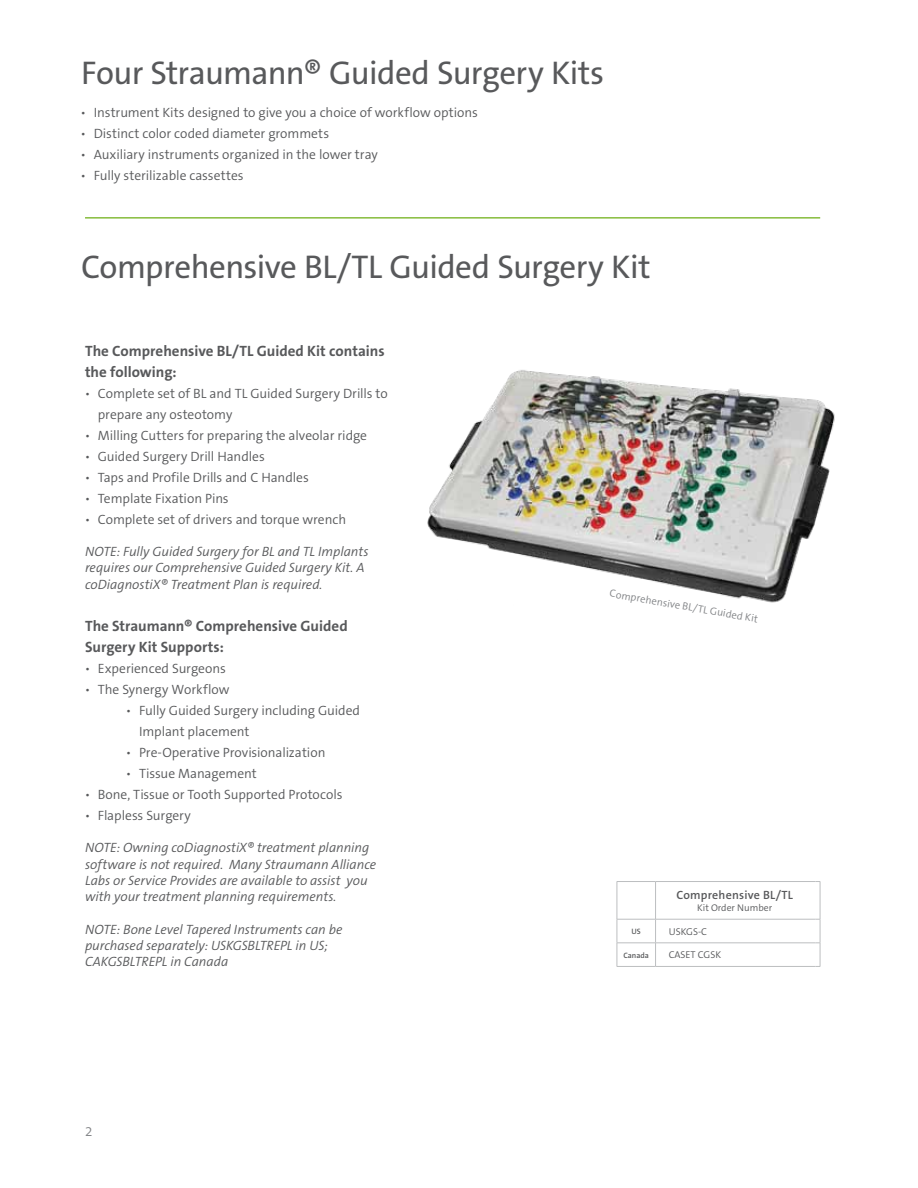
<style>
.page{position:relative;width:918px;height:1188px;background:#fff}
.page>*{position:absolute;margin:0;border:0;box-sizing:border-box;transform-origin:0 0}
.t1{font:33px "The Sans LP5 Plain";letter-spacing:-.015em;color:#58595b}
.t2{font:15px/21px "The Sans LP7 Bld";color:#58595b}
.t3{font:13.5px/21px "The Sans LP4 Se Lig";letter-spacing:-.005em;color:#58595b}
.t4{font:italic 300 13.5px/16.2px "The Sans B W4";letter-spacing:-.005em;color:#58595b}
.t5{font:300 13.5px "The Sans B W4";color:#808285}
.t6{font:600 12px "The Sans B W6";letter-spacing:.02em;color:#58595b}
.t7{font:300 10.5px "The Sans B W4";color:#808285}
.t8{font:9.9px "The Sans LP4 Se Lig";color:#58595b}
.t9{font:300 9.75px "The Sans B W4";color:#58595b}
.t10{font:600 7.8px "The Sans B W6";color:#58595b}
</style>
<div class="page">
<img style="left:427px;top:370px;width:408px;height:233px">
<hr style="left:85px;top:217px;width:735px;height:2px;background:#85bc3c">
<hr style="left:617px;top:881px;width:39px;height:1px;background:#bcbec0">
<hr style="left:617px;top:882px;width:1px;height:37px;background:#bcbec0">
<hr style="left:617px;top:919px;width:39px;height:1px;background:#bcbec0">
<svg style="left:617px;top:919px;width:1px;height:47px"></svg>
<hr style="left:617px;top:966px;width:39px;height:1px;background:#bcbec0">
<hr style="left:617px;top:943px;width:39px;height:1px;background:#bcbec0">
<svg style="left:655px;top:881px;width:166px;height:86px"></svg>
<h1 class="t1" style="left:81px;top:52px;width:525px">Four Straumann® Guided Surgery Kits</h1>
<p class="t3" style="left:81px;top:102px;width:399px">ѹ Instrument Kits designed to give you a choice of workflow options ѹ Distinct color coded diameter grommets<br>ѹ Auxiliary instruments organized in the lower tray<br>ѹ Fully sterilizable cassettes</p>
<h1 class="t1" style="left:81px;top:246px;width:571px">Comprehensive BL/TL Guided Surgery Kit</h1>
<p class="t2" style="left:85px;top:340px;width:301px">The Comprehensive BL/TL Guided Kit contains the following:</p>
<p class="t3" style="left:85px;top:383px;width:304px">ѹ Complete set of BL and TL Guided Surgery Drills to</p>
<p class="t3" style="left:98px;top:404px;width:136px">prepare any osteotomy</p>
<p class="t3" style="left:85px;top:425px;width:284px">ѹ Milling Cutters for preparing the alveolar ridge</p>
<p class="t3" style="left:85px;top:446px;width:181px">ѹ Guided Surgery Drill Handles</p>
<p class="t3" style="left:85px;top:467px;width:225px">ѹ Taps and Profile Drills and C Handles</p>
<p class="t3" style="left:85px;top:488px;width:145px">ѹ Template Fixation Pins</p>
<p class="t3" style="left:85px;top:509px;width:263px">ѹ Complete set of drivers and torque wrench</p>
<p class="t4" style="left:85px;top:544px;width:285px">NOTE: Fully Guided Surgery for BL and TL Implants requires our Comprehensive Guided Surgery Kit. A coDiagnostiX® Treatment Plan is required.</p>
<p class="t2" style="left:85px;top:615px;width:264px">The Straumann® Comprehensive Guided<br>Surgery Kit Supports:</p>
<p class="t3" style="left:85px;top:658px;width:142px">ѹ Experienced Surgeons</p>
<p class="t3" style="left:85px;top:679px;width:146px">ѹ The Synergy Workflow</p>
<p class="t3" style="left:126px;top:700px;width:235px">ѹ Fully Guided Surgery including Guided</p>
<p class="t3" style="left:139px;top:721px;width:112px">Implant placement</p>
<p class="t3" style="left:126px;top:742px;width:201px">ѹ Pre-Operative Provisionalization</p>
<p class="t3" style="left:126px;top:763px;width:132px">ѹ Tissue Management</p>
<p class="t3" style="left:85px;top:784px;width:259px">ѹ Bone, Tissue or Tooth Supported Protocols</p>
<p class="t3" style="left:85px;top:805px;width:107px">ѹ Flapless Surgery</p>
<p class="t4" style="left:85px;top:840px;width:293px">NOTE: Owning coDiagnostiX® treatment planning software is not required. Many Straumann Alliance Labs or Service Provides are available to assist you with your treatment planning requirements.</p>
<p class="t4" style="left:85px;top:921px;width:259px">NOTE: Bone Level Tapered Instruments can be purchased separately: USKGSBLTREPL in US;<br>CAKGSBLTREPL in Canada</p>
<p class="t5" style="left:85px;top:1123px;width:9px">2</p>
<p class="t7" style="left:611px;top:586px;width:152px;rotate:10deg">Comprehensive BL/TL Guided Kit</p>
<p class="t6" style="left:676px;top:887px;width:118px">Comprehensive BL/TL</p>
<p class="t9" style="left:697px;top:901px;width:76px">Kit Order Number</p>
<p class="t10" style="left:632px;top:926px;width:11px">US</p>
<p class="t8" style="left:669px;top:925px;width:40px">USKGS-C</p>
<p class="t10" style="left:623px;top:950px;width:27px">Canada</p>
<p class="t8" style="left:669px;top:949px;width:54px">CASET CGSK</p>
</div>
